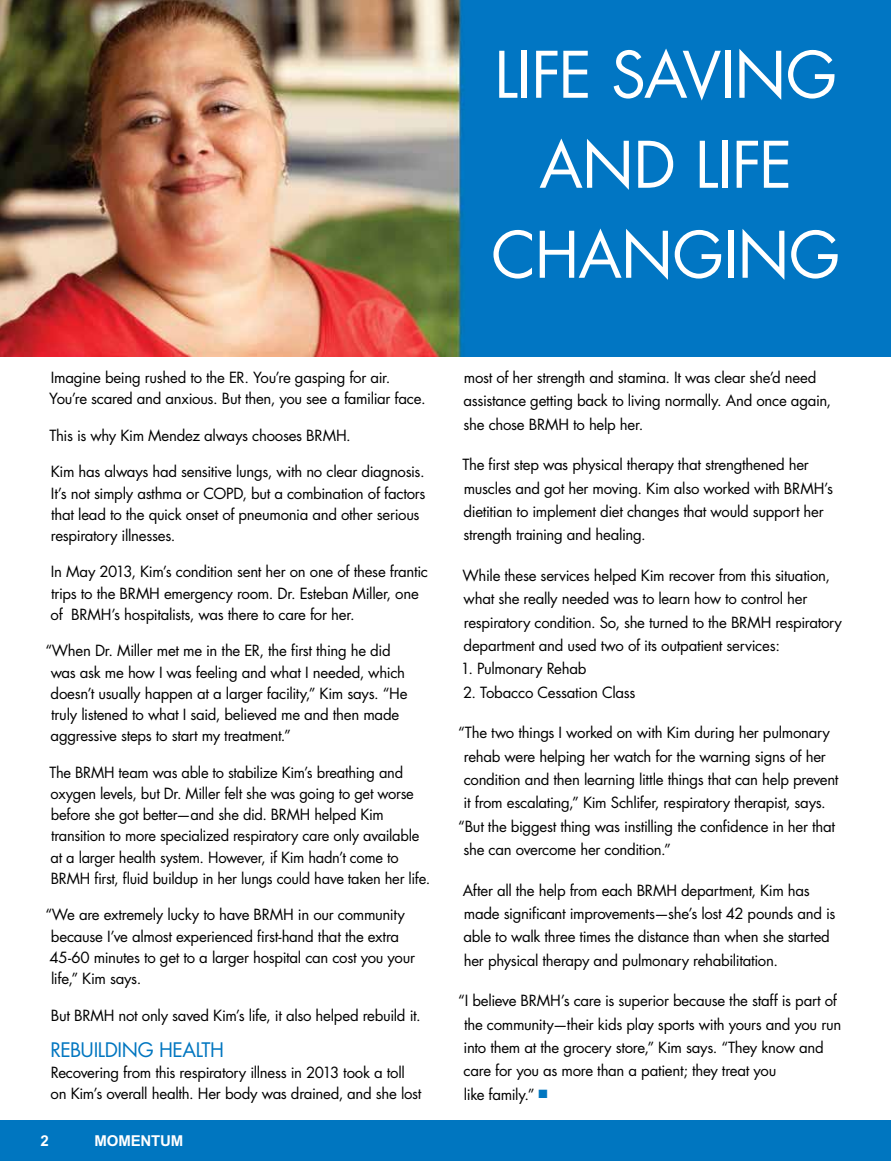
<style>
.page{position:relative;width:891px;height:1161px;background:#fff}
.page>*{position:absolute;margin:0;border:0;box-sizing:border-box;transform-origin:0 0}
.t1{font:62.4px/90px "Futura";letter-spacing:-.015em;color:#fff;text-align:center}
.t2{font:19.5px "Futura";letter-spacing:-.025em;color:#0076c0}
.t3{font:15px/21.3px "Futura";letter-spacing:-.02em;color:#000}
.t4{font:700 15px "Arial";letter-spacing:-.01em;color:#fff}
.s1{color:#0076c0}
</style>
<div class="page">
<div style="left:0;top:1120px;width:891px;height:41px;background:#0076c0"></div>
<img style="left:0;top:0;width:891px;height:357px">
<h1 class="t1" style="left:491px;top:31px;width:350px">LIFE SAVING<br>AND LIFE<br>CHANGING</h1>
<p class="t3" style="left:49px;top:367px;width:378px">Imagine being rushed to the ER. You’re gasping for air.<br>You’re scared and anxious. But then, you see a familiar face.</p>
<p class="t3" style="left:49px;top:425px;width:303px">This is why Kim Mendez always chooses BRMH.</p>
<p class="t3" style="left:51px;top:461px;width:376px">Kim has always had sensitive lungs, with no clear diagnosis.<br>It’s not simply asthma or COPD, but a combination of factors that lead to the quick onset of pneumonia and other serious respiratory illnesses.</p>
<p class="t3" style="left:51px;top:562px;width:379px">In May 2013, Kim’s condition sent her on one of these frantic trips to the BRMH emergency room. Dr. Esteban Miller, one of BRMH’s hospitalists, was there to care for her.</p>
<p class="t3" style="left:51px;top:640px;width:358px;text-indent:-5px">“When Dr. Miller met me in the ER, the first thing he did was ask me how I was feeling and what I needed, which doesn’t usually happen at a larger facility,” Kim says. “He truly listened to what I said, believed me and then made aggressive steps to start my treatment.”</p>
<p class="t3" style="left:49px;top:762px;width:382px">The BRMH team was able to stabilize Kim’s breathing and oxygen levels, but Dr. Miller felt she was going to get worse before she got better—and she did. BRMH helped Kim transition to more specialized respiratory care only available at a larger health system. However, if Kim hadn’t come to BRMH first, fluid buildup in her lungs could have taken her life.</p>
<p class="t3" style="left:45px;top:904px;width:371px">“We are extremely lucky to have BRMH in our community because I’ve almost experienced first-hand that the extra 45-60 minutes to get to a larger hospital can cost you your life,” Kim says.</p>
<p class="t3" style="left:51px;top:1005px;width:371px">But BRMH not only saved Kim’s life, it also helped rebuild it.</p>
<h2 class="t2" style="left:51px;top:1037px;width:175px">REBUILDING HEALTH</h2>
<p class="t3" style="left:51px;top:1062px;width:372px">Recovering from this respiratory illness in 2013 took a toll on Kim’s overall health. Her body was drained, and she lost</p>
<p class="t4" style="left:40px;top:1132px;width:10px">2</p>
<p class="t4" style="left:94px;top:1132px;width:90px">MOMENTUM</p>
<p class="t3" style="left:464px;top:366px;width:369px;line-height:23.2px">most of her strength and stamina. It was clear she’d need assistance getting back to living normally. And once again, she chose BRMH to help her.</p>
<p class="t3" style="left:462px;top:453px;width:372px;line-height:23.2px">The first step was physical therapy that strengthened her muscles and got her moving. Kim also worked with BRMH’s dietitian to implement diet changes that would support her strength training and healing.</p>
<p class="t3" style="left:463px;top:564px;width:381px;line-height:23.2px">While these services helped Kim recover from this situation, what she really needed was to learn how to control her respiratory condition. So, she turned to the BRMH respiratory department and used two of its outpatient services:</p>
<p class="t3" style="left:461px;top:658px;width:127px">1. Pulmonary Rehab</p>
<p class="t3" style="left:463px;top:682px;width:174px">2. Tobacco Cessation Class</p>
<p class="t3" style="left:458px;top:722px;width:373px">“The two things I worked on with Kim during her pulmonary</p>
<p class="t3" style="left:464px;top:746px;width:364px">rehab were helping her watch for the warning signs of her</p>
<p class="t3" style="left:464px;top:769px;width:376px">condition and then learning little things that can help prevent</p>
<p class="t3" style="left:464px;top:792px;width:364px">it from escalating,” Kim Schlifer, respiratory therapist, says.</p>
<p class="t3" style="left:458px;top:816px;width:378px">“But the biggest thing was instilling the confidence in her that</p>
<p class="t3" style="left:464px;top:839px;width:209px">she can overcome her condition.”</p>
<p class="t3" style="left:463px;top:879px;width:374px;line-height:23.4px">After all the help from each BRMH department, Kim has made significant improvements—she’s lost 42 pounds and is able to walk three times the distance than when she started her physical therapy and pulmonary rehabilitation.</p>
<p class="t3" style="left:464px;top:989px;width:379px;line-height:23.2px;text-indent:-5px">“I believe BRMH’s care is superior because the staff is part of the community—their kids play sports with yours and you run into them at the grocery store,” Kim says. “They know and care for you as more than a patient; they treat you<br>like family.” <span class="s1">■</span></p>
</div>
